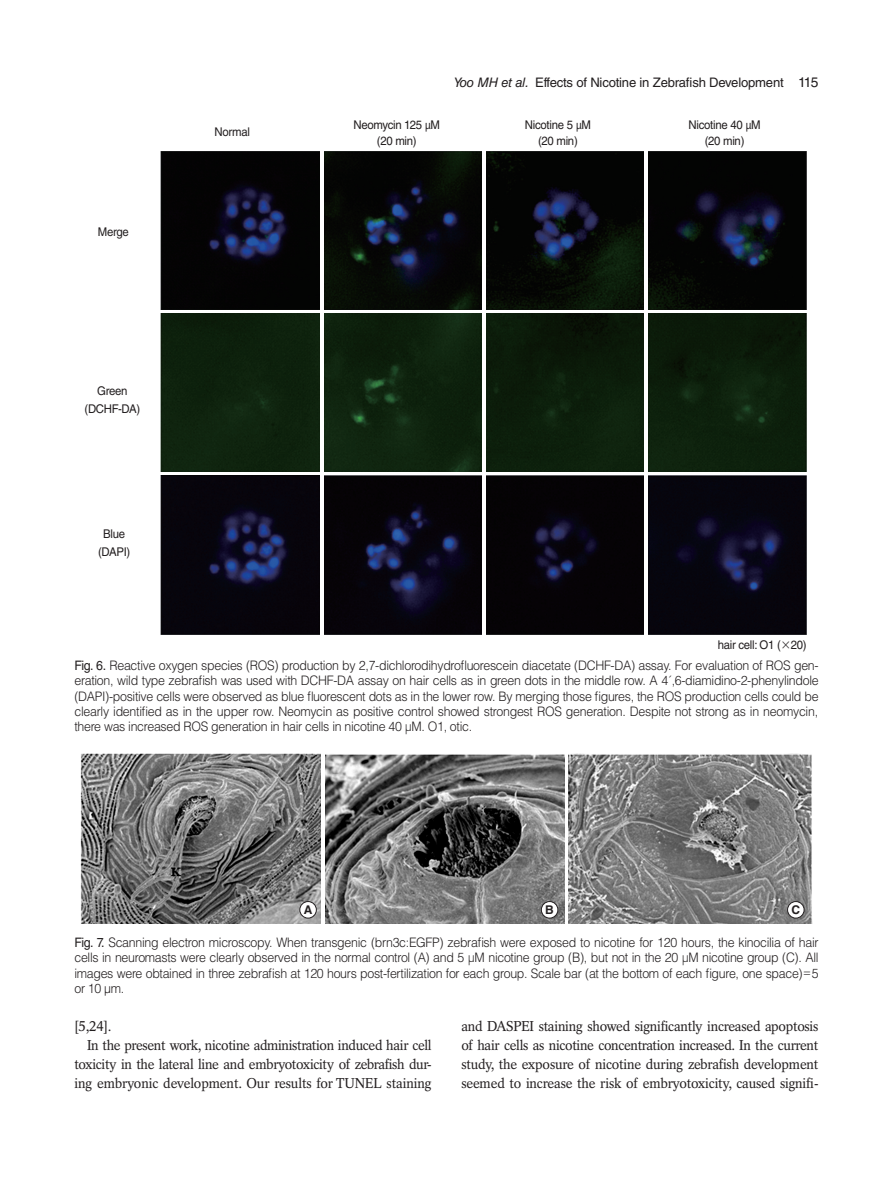
<style>
.page{position:relative;width:893px;height:1191px;background:#fff}
.page>*{position:absolute;margin:0;border:0;box-sizing:border-box;transform-origin:0 0}
.본문{font:14.25px/18.8px "Rotation LT Std";letter-spacing:-.015em;color:#231f20;text-align:justify;scale:.95 1}
.표_그림_설명{font:300 13.05px/15.3px "Helvetica LT Std";letter-spacing:-.025em;color:#231f20;text-align:justify;scale:.95 1}
.t1{font:13.05px "Helvetica LT Std";letter-spacing:-.015em;color:#231f20}
.그림_지문8pt{font:12px "Helvetica LT Std";letter-spacing:-.025em;color:#231f20;scale:.95 1}
.t2{font:700 12px "Helvetica LT Std";color:#231f20}
.s1{font-family:"Rotis Semi Sans Std";font-size:12.9px}
.s2{font-style:italic}
.s3{font-size:13.8px}
.s4{font-family:"Dotum"}
.s5{font-weight:400}
.s6{font-family:"DIN Pro";font-size:13.95px}
.s7{font-family:"Dotum";font-weight:400}
</style>
<div class="page">
<img style="left:161px;top:151px;width:159px;height:158px">
<img style="left:324px;top:151px;width:158px;height:158px">
<img style="left:486px;top:151px;width:158px;height:158px">
<img style="left:648px;top:151px;width:159px;height:158px">
<div style="left:161px;top:313px;width:159px;height:159px;background:#0e220d"></div>
<img style="left:324px;top:313px;width:158px;height:159px">
<img style="left:486px;top:313px;width:158px;height:159px">
<div style="left:648px;top:313px;width:159px;height:159px;background:#0c1f0b"></div>
<img style="left:161px;top:476px;width:159px;height:158px">
<img style="left:324px;top:476px;width:158px;height:158px">
<img style="left:486px;top:476px;width:158px;height:158px">
<img style="left:648px;top:476px;width:159px;height:158px">
<img style="left:80px;top:753px;width:241px;height:170px">
<div style="left:300px;top:901px;width:16px;height:17px;background:#fff;border-radius:50%"></div>
<div style="left:300px;top:901px;width:17px;height:17px;border:1px solid #231f20;border-radius:50%"></div>
<img style="left:325px;top:754px;width:239px;height:169px">
<div style="left:541px;top:901px;width:17px;height:17px;background:#fff;border-radius:50%"></div>
<div style="left:541px;top:901px;width:17px;height:17px;border:1px solid #231f20;border-radius:50%"></div>
<img style="left:569px;top:753px;width:244px;height:170px">
<div style="left:787px;top:901px;width:17px;height:17px;background:#fff;border-radius:50%"></div>
<div style="left:787px;top:901px;width:17px;height:17px;border:1px solid #231f20;border-radius:50%"></div>
<p class="그림_지문8pt" style="left:98px;top:225px;width:34px">Merge</p>
<p class="그림_지문8pt" style="left:97px;top:384px;width:33px">Green</p>
<p class="그림_지문8pt" style="left:85px;top:402px;width:60px">(DCHF-DA)</p>
<p class="그림_지문8pt" style="left:103px;top:526px;width:25px">Blue</p>
<p class="그림_지문8pt" style="left:98px;top:544px;width:36px">(DAPI)</p>
<p class="그림_지문8pt" style="left:214px;top:125px;width:39px">Normal</p>
<p class="그림_지문8pt" style="left:353px;top:118px;width:93px">Neomycin 125 <span class="s1">μ</span>M</p>
<p class="그림_지문8pt" style="left:377px;top:134px;width:43px">(20 min)</p>
<p class="t1" style="left:454px;top:75px;width:366px"><span class="s2">Yoo MH et al.</span> Effects of Nicotine in Zebrafish Development <span class="s3">115</span></p>
<p class="그림_지문8pt" style="left:525px;top:118px;width:71px">Nicotine 5 <span class="s1">μ</span>M</p>
<p class="그림_지문8pt" style="left:538px;top:134px;width:43px">(20 min)</p>
<p class="그림_지문8pt" style="left:689px;top:118px;width:77px">Nicotine 40 <span class="s1">μ</span>M</p>
<p class="그림_지문8pt" style="left:705px;top:134px;width:43px">(20 min)</p>
<p class="그림_지문8pt" style="left:718px;top:637px;width:95px">hair cell: O1 (<span class="s4">×</span>20)</p>
<p class="표_그림_설명" style="left:74px;top:658px;width:785px"><span class="s5">Fig. 6.</span> Reactive oxygen species (ROS) production by 2,7-dichlorodihydrofluorescein diacetate (DCHF-DA) assay. For evaluation of ROS gen&shy;eration, wild type zebrafish was used with DCHF-DA assay on hair cells as in green dots in the middle row. A 4´,6-diamidino-2-phenylindole (DAPI)-positive cells were observed as blue fluorescent dots as in the lower row. By merging those figures, the ROS production cells could be clearly identified as in the upper row. Neomycin as positive control showed strongest ROS generation. Despite not strong as in neomycin, there was increased ROS generation in hair cells in nicotine 40 <span class="s6">μ</span>M. O1, otic.</p>
<p class="t2" style="left:304px;top:902px;width:10px">A</p>
<p class="t2" style="left:545px;top:902px;width:10px">B</p>
<p class="t2" style="left:791px;top:902px;width:10px">C</p>
<p class="표_그림_설명" style="left:74px;top:934px;width:785px"><span class="s5">Fig. 7.</span> Scanning electron microscopy. When transgenic (brn3c:EGFP) zebrafish were exposed to nicotine for 120 hours, the kinocilia of hair cells in neuromasts were clearly observed in the normal control (A) and 5 <span class="s6">μ</span>M nicotine group (B), but not in the 20 <span class="s6">μ</span>M nicotine group (C). All images were obtained in three zebrafish at 120 hours post-fertilization for each group. Scale bar (at the bottom of each figure, one space)<span class="s7">=</span>5 or 10 µm.</p>
<p class="본문" style="left:74px;top:1017px;width:41px">[5,24].</p>
<p class="본문" style="left:74px;top:1035px;width:377px;text-indent:13px">In the present work, nicotine administration induced hair cell toxicity in the lateral line and embryotoxicity of zebrafish dur&shy;ing embryonic development. Our results for TUNEL staining</p>
<p class="본문" style="left:461px;top:1017px;width:377px">and DASPEI staining showed significantly increased apoptosis of hair cells as nicotine concentration increased. In the current study, the exposure of nicotine during zebrafish development seemed to increase the risk of embryotoxicity, caused signifi-</p>
</div>
